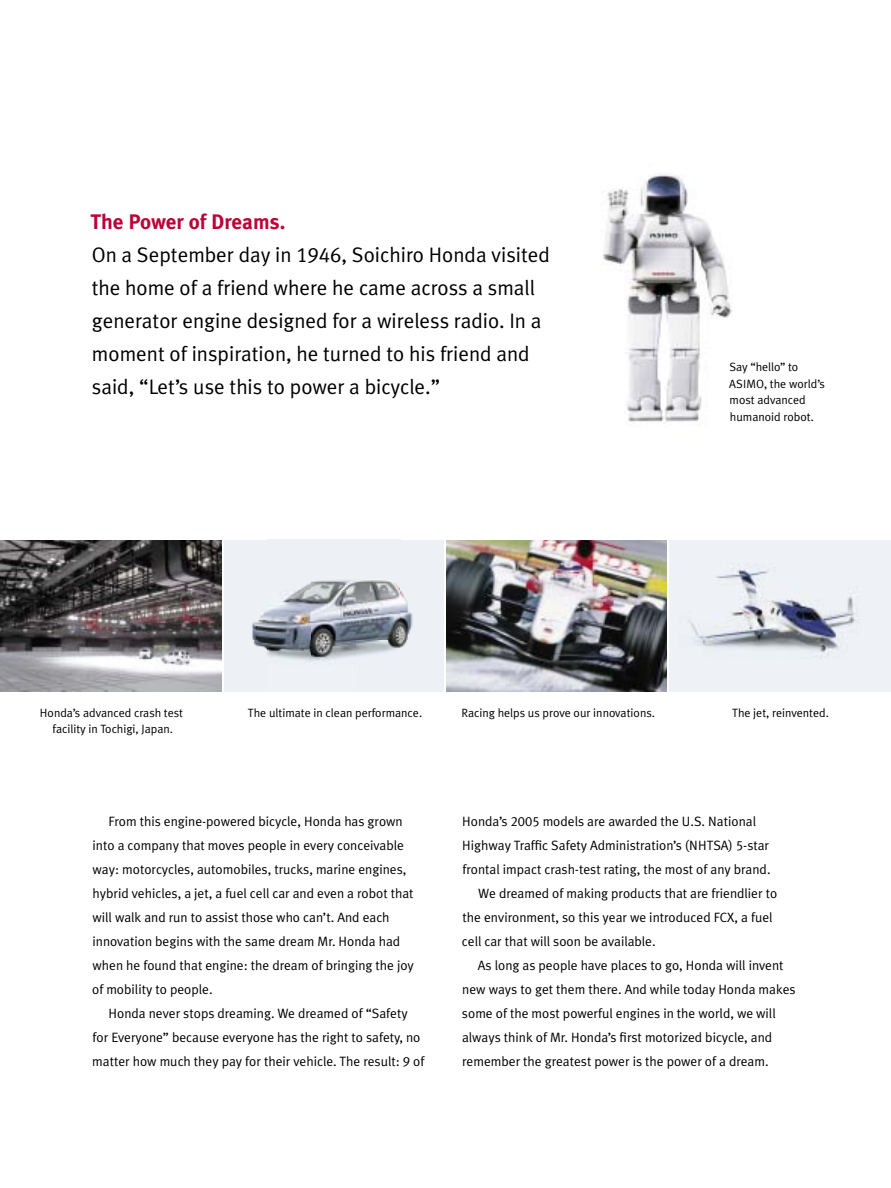
<style>
.page{position:relative;width:891px;height:1188px;background:#fff}
.page>*{position:absolute;margin:0;border:0;box-sizing:border-box;transform-origin:0 0}
.t1{font:21px/33px "Meta Plus Normal";color:#000}
.t2{font:700 21px "Meta Plus";color:#bd0038}
.t3{font:13.5px/24px "Meta Plus Normal";color:#000}
.t4{font:12px/16.5px "Meta Plus Normal";color:#000;text-align:center}
.s1{font-family:"Meta Plus Normal Caps"}
</style>
<div class="page">
<img style="left:602px;top:174px;width:130px;height:250px">
<img style="left:0;top:540px;width:891px;height:151px">
<hr style="left:222px;top:540px;width:2px;height:151px;background:#fff">
<hr style="left:445px;top:540px;width:1px;height:151px;background:#fff">
<hr style="left:668px;top:540px;width:1px;height:151px;background:#fff">
<h1 class="t2" style="left:90px;top:213px;width:196px">The Power of Dreams.</h1>
<p class="t1" style="left:92px;top:240px;width:460px">On a September day in <span class="s1">1946</span>, Soichiro Honda visited the home of a friend where he came across a small generator engine designed for a wireless radio. In a moment of inspiration, he turned to his friend and said, “Let’s use this to power a bicycle.”</p>
<p class="t4" style="left:729px;top:360px;width:97px;text-align:left">Say “hello” to<br>ASIMO, the world’s most advanced humanoid robot.</p>
<p class="t4" style="left:40px;top:706px;width:145px;line-height:15.6px">Honda’s advanced crash test facility in Tochigi, Japan.</p>
<p class="t4" style="left:248px;top:705px;width:176px">The ultimate in clean performance.</p>
<p class="t4" style="left:461px;top:705px;width:195px">Racing helps us prove our innovations.</p>
<p class="t4" style="left:732px;top:705px;width:98px">The jet, reinvented.</p>
<p class="t3" style="left:92px;top:810px;width:323px;text-indent:16px">From this engine-powered bicycle, Honda has grown into a company that moves people in every conceivable way: motorcycles, automobiles, trucks, marine engines, hybrid vehicles, a jet, a fuel cell car and even a robot that will walk and run to assist those who can’t. And each innovation begins with the same dream Mr. Honda had when he found that engine: the dream of bringing the joy of mobility to people.</p>
<p class="t3" style="left:92px;top:1002px;width:334px;text-align:center">Honda never stops dreaming. We dreamed of “Safety<br>for Everyone” because everyone has the right to safety, no matter how much they pay for their vehicle. The result: <span class="s1">9</span> of</p>
<p class="t3" style="left:462px;top:810px;width:295px">Honda’s <span class="s1">2005</span> models are awarded the U.S. National</p>
<p class="t3" style="left:462px;top:834px;width:308px">Highway Traffic Safety Administration’s (NHTSA) <span class="s1">5</span>-star</p>
<p class="t3" style="left:463px;top:858px;width:310px">frontal impact crash-test rating, the most of any brand.</p>
<p class="t3" style="left:478px;top:882px;width:301px">We dreamed of making products that are friendlier to</p>
<p class="t3" style="left:463px;top:906px;width:312px">the environment, so this year we introduced FCX, a fuel</p>
<p class="t3" style="left:462px;top:930px;width:195px">cell car that will soon be available.</p>
<p class="t3" style="left:478px;top:954px;width:307px">As long as people have places to go, Honda will invent</p>
<p class="t3" style="left:462px;top:978px;width:335px">new ways to get them there. And while today Honda makes</p>
<p class="t3" style="left:462px;top:1002px;width:315px">some of the most powerful engines in the world, we will</p>
<p class="t3" style="left:462px;top:1026px;width:312px">always think of Mr. Honda’s first motorized bicycle, and</p>
<p class="t3" style="left:462px;top:1050px;width:308px">remember the greatest power is the power of a dream.</p>
</div>
